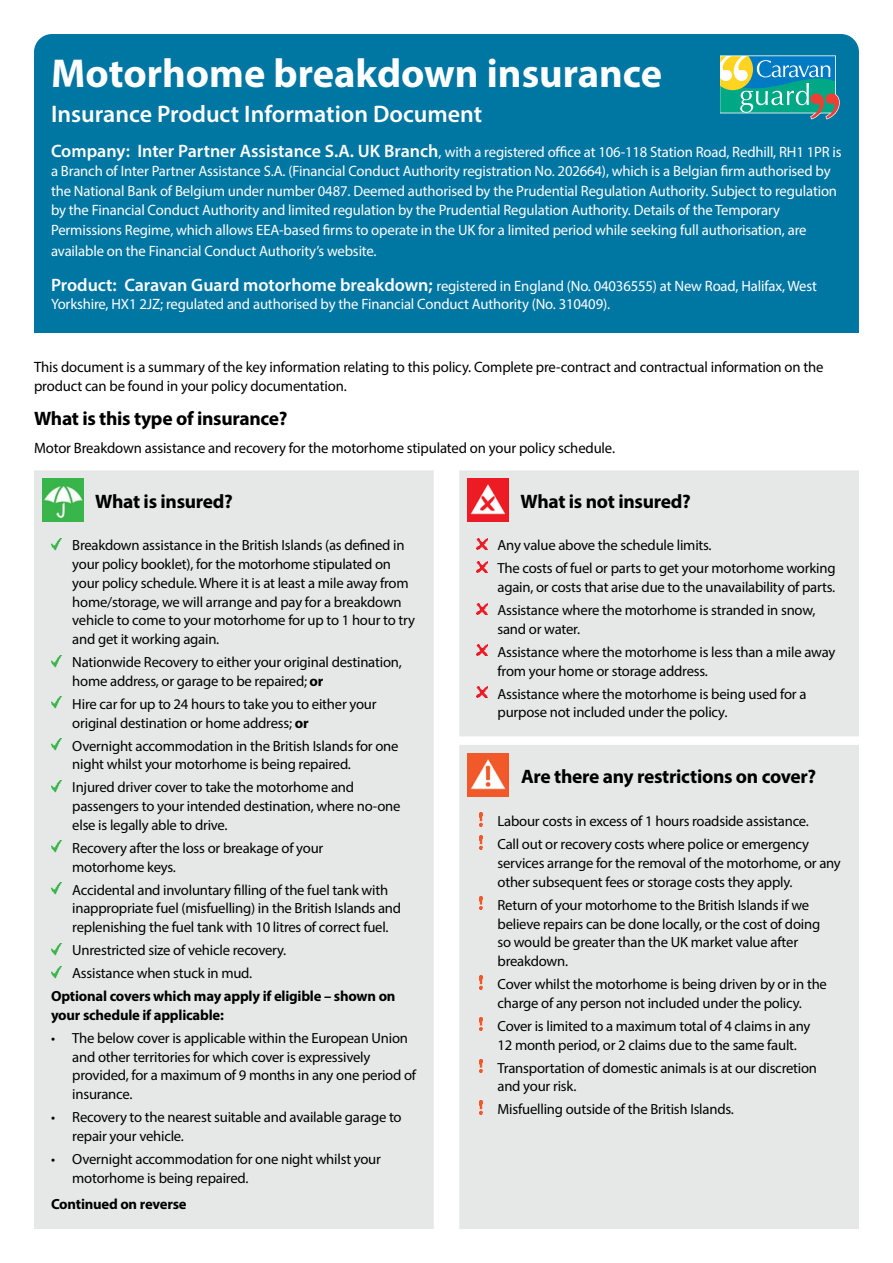
<style>
.page{position:relative;width:893px;height:1263px;background:#fff}
.page>*{position:absolute;margin:0;border:0;box-sizing:border-box;transform-origin:0 0}
.Form_title{font:700 40.5px "Myriad Pro";color:#fff}
.Form_sub_title{font:600 24px "Myriad Pro";color:#fff}
.Cover_header{font:700 19.5px "Myriad Pro";letter-spacing:-.015em;color:#000}
.Cover_subhead{font:700 19.5px "Myriad Pro";letter-spacing:-.015em;color:#000}
.Company_Product_head{font:15px/19.5px "Myriad Pro";letter-spacing:-.01em;color:#fff}
.Form_intro{font:15px/19.5px "Myriad Pro";letter-spacing:-.01em;color:#000}
.Covered_bullets{font:14.7px/18.8px "Myriad Pro";letter-spacing:-.015em;color:#000}
.Cover_plain_bodytext{font:700 14.7px/18.8px "Myriad Pro";letter-spacing:-.015em;color:#000}
.Covered_bullets-2{font:700 14.7px "Myriad Pro";letter-spacing:-.015em;color:#000}
.s1{font-weight:600;font-size:18px}
.s2{font-weight:700}
</style>
<div class="page">
<div style="left:34px;top:34px;width:825px;height:299px;background:#0076a3"></div>
<svg style="left:720px;top:56px;width:119px;height:63px;background:#49a39f"></svg>
<div style="left:34px;top:470px;width:400px;height:759px;background:#e6e8e8"></div>
<img style="left:43px;top:479px;width:41px;height:42px">
<svg style="left:51px;top:538px;width:11px;height:12px"></svg>
<svg style="left:51px;top:655px;width:11px;height:12px"></svg>
<svg style="left:51px;top:697px;width:11px;height:12px"></svg>
<svg style="left:51px;top:739px;width:11px;height:11px"></svg>
<svg style="left:51px;top:780px;width:11px;height:12px"></svg>
<svg style="left:51px;top:841px;width:11px;height:12px"></svg>
<svg style="left:51px;top:883px;width:11px;height:12px"></svg>
<svg style="left:51px;top:943px;width:11px;height:12px"></svg>
<svg style="left:51px;top:966px;width:11px;height:12px"></svg>
<div style="left:459px;top:470px;width:400px;height:266px;background:#e6e8e8"></div>
<img style="left:468px;top:479px;width:41px;height:42px">
<svg style="left:476px;top:538px;width:11px;height:11px"></svg>
<svg style="left:476px;top:561px;width:11px;height:11px"></svg>
<svg style="left:476px;top:603px;width:11px;height:11px"></svg>
<svg style="left:476px;top:645px;width:11px;height:11px"></svg>
<svg style="left:476px;top:687px;width:11px;height:10px"></svg>
<div style="left:459px;top:745px;width:400px;height:484px;background:#e6e8e8"></div>
<img style="left:468px;top:753px;width:41px;height:43px">
<svg style="left:479px;top:813px;width:4px;height:13px"></svg>
<svg style="left:479px;top:836px;width:4px;height:13px"></svg>
<img style="left:479px;top:896px;width:4px;height:14px">
<svg style="left:479px;top:976px;width:4px;height:13px"></svg>
<img style="left:479px;top:1017px;width:4px;height:14px">
<svg style="left:479px;top:1059px;width:4px;height:13px"></svg>
<svg style="left:479px;top:1101px;width:4px;height:13px"></svg>
<p class="Form_title" style="left:51px;top:47px;width:613px">Motorhome breakdown insurance</p>
<p class="Form_sub_title" style="left:51px;top:99px;width:433px">Insurance Product Information Document</p>
<p class="Company_Product_head" style="left:51px;top:142px;width:792px"><span class="s1">Company: Inter Partner Assistance S.A. UK Branch</span>, with a registered office at 106-118 Station Road, Redhill, RH1 1PR is a Branch of Inter Partner Assistance S.A. (Financial Conduct Authority registration No. 202664), which is a Belgian firm authorised by the National Bank of Belgium under number 0487. Deemed authorised by the Prudential Regulation Authority. Subject to regulation by the Financial Conduct Authority and limited regulation by the Prudential Regulation Authority. Details of the Temporary Permissions Regime, which allows EEA-based firms to operate in the UK for a limited period while seeking full authorisation, are</p>
<p class="Company_Product_head" style="left:51px;top:241px;width:327px">available on the Financial Conduct Authority’s website.</p>
<p class="Company_Product_head" style="left:51px;top:276px;width:767px;line-height:18px"><span class="s1">Product: Caravan Guard motorhome breakdown;</span> registered in England (No. 04036555) at New Road, Halifax, West<br>Yorkshire, HX1 2JZ; regulated and authorised by the Financial Conduct Authority (No. 310409).</p>
<p class="Form_intro" style="left:34px;top:357px;width:791px">This document is a summary of the key information relating to this policy. Complete pre-contract and contractual information on the product can be found in your policy documentation.</p>
<p class="Cover_subhead" style="left:34px;top:406px;width:255px">What is this type of insurance?</p>
<p class="Form_intro" style="left:34px;top:438px;width:582px">Motor Breakdown assistance and recovery for the motorhome stipulated on your policy schedule.</p>
<p class="Cover_header" style="left:95px;top:489px;width:139px">What is insured?</p>
<p class="Covered_bullets" style="left:72px;top:536px;width:344px">Breakdown assistance in the British Islands (as defined in your policy booklet), for the motorhome stipulated on your policy schedule. Where it is at least a mile away from home/storage, we will arrange and pay for a breakdown vehicle to come to your motorhome for up to 1 hour to try and get it working again.</p>
<p class="Covered_bullets" style="left:72px;top:652px;width:331px">Nationwide Recovery to either your original destination, home address, or garage to be repaired; <span class="s2">or</span></p>
<p class="Covered_bullets" style="left:72px;top:694px;width:306px">Hire car for up to 24 hours to take you to either your original destination or home address; <span class="s2">or</span></p>
<p class="Covered_bullets" style="left:72px;top:736px;width:328px">Overnight accommodation in the British Islands for one night whilst your motorhome is being repaired.</p>
<p class="Covered_bullets" style="left:72px;top:778px;width:330px">Injured driver cover to take the motorhome and passengers to your intended destination, where no-one else is legally able to drive.</p>
<p class="Covered_bullets" style="left:72px;top:838px;width:253px">Recovery after the loss or breakage of your motorhome keys.</p>
<p class="Covered_bullets" style="left:72px;top:880px;width:330px">Accidental and involuntary filling of the fuel tank with inappropriate fuel (misfuelling) in the British Islands and replenishing the fuel tank with 10 litres of correct fuel.</p>
<p class="Covered_bullets" style="left:72px;top:940px;width:216px">Unrestricted size of vehicle recovery.</p>
<p class="Covered_bullets" style="left:72px;top:963px;width:181px">Assistance when stuck in mud.</p>
<p class="Cover_plain_bodytext" style="left:51px;top:986px;width:346px">Optional covers which may apply if eligible – shown on your schedule if applicable:</p>
<p class="Covered_bullets" style="left:72px;top:1028px;width:345px;text-indent:-21px">• The below cover is applicable within the European Union and other territories for which cover is expressively provided, for a maximum of 9 months in any one period of insurance.</p>
<p class="Covered_bullets" style="left:72px;top:1107px;width:331px;text-indent:-21px">• Recovery to the nearest suitable and available garage to repair your vehicle.</p>
<p class="Covered_bullets" style="left:72px;top:1149px;width:310px;text-indent:-21px">• Overnight accommodation for one night whilst your motorhome is being repaired.</p>
<p class="Covered_bullets-2" style="left:51px;top:1195px;width:137px">Continued on reverse</p>
<p class="Cover_header" style="left:520px;top:489px;width:172px">What is not insured?</p>
<p class="Covered_bullets" style="left:497px;top:536px;width:216px">Any value above the schedule limits.</p>
<p class="Covered_bullets" style="left:497px;top:559px;width:340px">The costs of fuel or parts to get your motorhome working again, or costs that arise due to the unavailability of parts.</p>
<p class="Covered_bullets" style="left:497px;top:600px;width:319px">Assistance where the motorhome is stranded in snow, sand or water.</p>
<p class="Covered_bullets" style="left:497px;top:642px;width:339px">Assistance where the motorhome is less than a mile away from your home or storage address.</p>
<p class="Covered_bullets" style="left:497px;top:684px;width:311px">Assistance where the motorhome is being used for a purpose not included under the policy.</p>
<p class="Cover_header" style="left:521px;top:763px;width:297px">Are there any restrictions on cover?</p>
<p class="Covered_bullets" style="left:497px;top:812px;width:313px">Labour costs in excess of 1 hours roadside assistance.</p>
<p class="Covered_bullets" style="left:497px;top:835px;width:345px">Call out or recovery costs where police or emergency services arrange for the removal of the motorhome, or any other subsequent fees or storage costs they apply.</p>
<p class="Covered_bullets" style="left:497px;top:895px;width:324px">Return of your motorhome to the British Islands if we believe repairs can be done locally, or the cost of doing so would be greater than the UK market value after breakdown.</p>
<p class="Covered_bullets" style="left:497px;top:974px;width:331px">Cover whilst the motorhome is being driven by or in the charge of any person not included under the policy.</p>
<p class="Covered_bullets" style="left:497px;top:1016px;width:314px">Cover is limited to a maximum total of 4 claims in any<br>12 month period, or 2 claims due to the same fault.</p>
<p class="Covered_bullets" style="left:497px;top:1058px;width:321px">Transportation of domestic animals is at our discretion and your risk.</p>
<p class="Covered_bullets" style="left:497px;top:1100px;width:238px">Misfuelling outside of the British Islands.</p>
</div>
